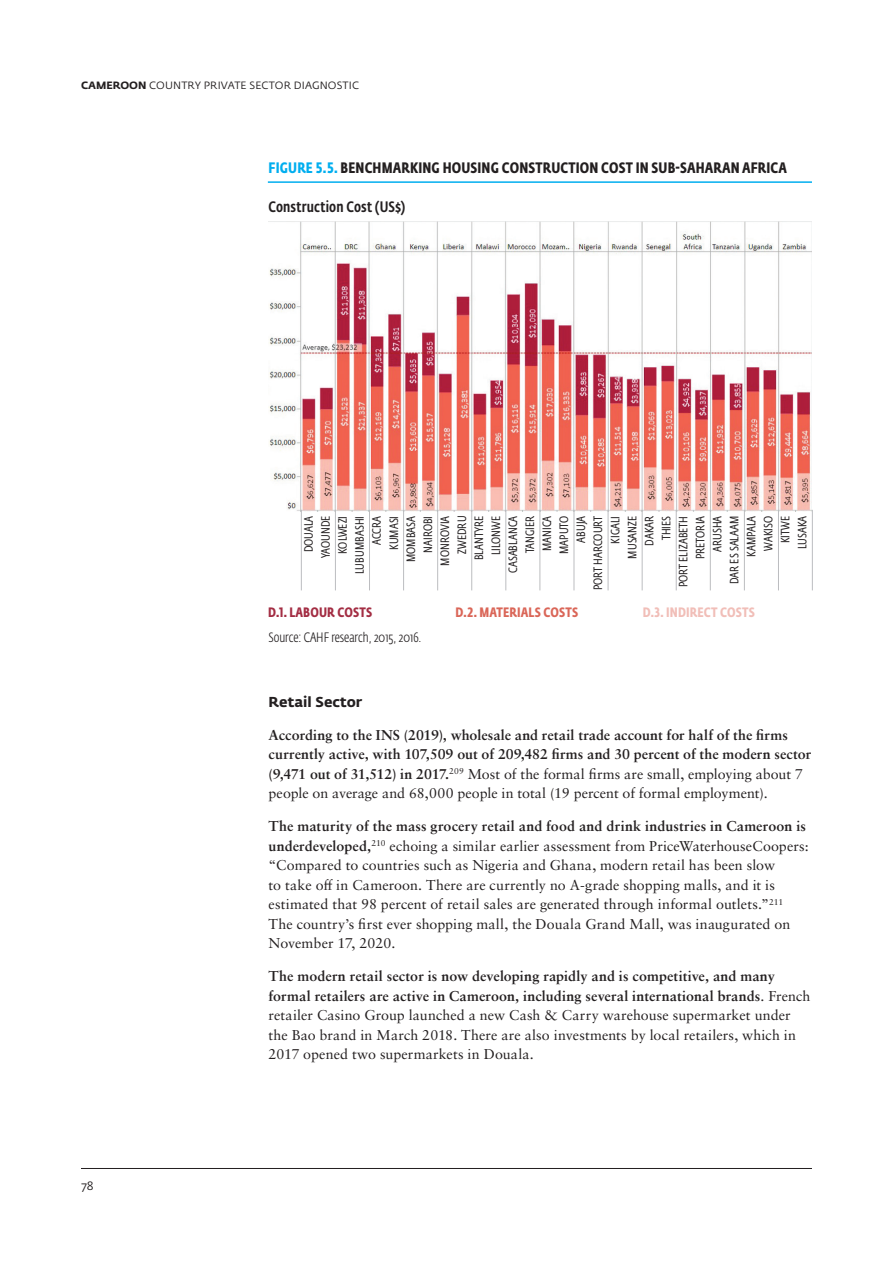
<style>
.page{position:relative;width:893px;height:1263px;background:#fff}
.page>*{position:absolute;margin:0;border:0;box-sizing:border-box;transform-origin:0 0}
.Figure__chart__table{font:700 15px "Fedra Sans Cond Std";letter-spacing:.01em;color:#231f20}
.figure_sub_header-li{font:500 15px "Fedra Sans Cond Std";letter-spacing:.01em;color:#231f20}
.Gen_Body{font:14.25px/19.5px "Sabon LT Pro";letter-spacing:.005em;color:#231f20}
.Gen_Body-2{font:700 14.25px/19.5px "Sabon LT Pro";color:#231f20}
.S_Sub{font:700 14.25px "Fedra Sans Std";color:#231f20}
.Source-W_line{font:300 13.5px "Fedra Sans Cond Std";color:#231f20}
.Legend{font:700 13.5px "Fedra Sans Cond Std";letter-spacing:.01em;color:#da6658}
.Legend-2{font:700 13.5px "Fedra Sans Cond Std";letter-spacing:.01em;color:#f1beb8}
.Legend-3{font:700 13.5px "Fedra Sans Cond Std";letter-spacing:.01em;color:#a32d43}
.graph_chart_X___Y_te{font:12px "Fedra Sans Cond Std";letter-spacing:.01em;color:#231f20}
.t1{font:12px "Fedra Sans Std";color:#231f20}
.t2{font:10.5px "Fedra Sans Std";letter-spacing:.01em;color:#231f20}
.s1{font-weight:700}
.s2{color:#00aeef}
.s3{font-weight:400}
</style>
<div class="page">
<hr style="left:81px;top:1168px;width:731px;height:1px;background:#231f20">
<hr style="left:268px;top:181px;width:544px;height:2px;background:#00aeef">
<img style="left:269px;top:222px;width:543px;height:290px">
<hr style="left:301px;top:510px;width:1px;height:80px;background:#bcbdc0">
<hr style="left:335px;top:510px;width:1px;height:80px;background:#bcbdc0">
<hr style="left:369px;top:510px;width:1px;height:80px;background:#bcbdc0">
<hr style="left:403px;top:510px;width:1px;height:80px;background:#bcbdc0">
<hr style="left:437px;top:510px;width:1px;height:80px;background:#bcbdc0">
<hr style="left:471px;top:510px;width:1px;height:80px;background:#bcbdc0">
<hr style="left:505px;top:510px;width:1px;height:80px;background:#bcbdc0">
<hr style="left:539px;top:510px;width:1px;height:80px;background:#bcbdc0">
<hr style="left:574px;top:510px;width:1px;height:80px;background:#bcbdc0">
<hr style="left:608px;top:510px;width:1px;height:80px;background:#bcbdc0">
<hr style="left:642px;top:510px;width:1px;height:80px;background:#bcbdc0">
<hr style="left:676px;top:510px;width:1px;height:80px;background:#bcbdc0">
<hr style="left:710px;top:510px;width:1px;height:80px;background:#bcbdc0">
<hr style="left:744px;top:510px;width:1px;height:80px;background:#bcbdc0">
<hr style="left:778px;top:510px;width:1px;height:80px;background:#bcbdc0">
<hr style="left:812px;top:510px;width:1px;height:80px;background:#bcbdc0">
<p class="t2" style="left:81px;top:79px;width:280px"><span class="s1">CAMEROON</span> COUNTRY PRIVATE SECTOR DIAGNOSTIC</p>
<p class="Figure__chart__table" style="left:269px;top:159px;width:520px"><span class="s2">FIGURE 5.5.</span> BENCHMARKING HOUSING CONSTRUCTION COST IN SUB-SAHARAN AFRICA</p>
<p class="figure_sub_header-li" style="left:268px;top:197px;width:138px">Construction Cost (US$)</p>
<p class="graph_chart_X___Y_te" style="left:302px;top:552px;width:38px;rotate:-90deg">DOUALA</p>
<p class="graph_chart_X___Y_te" style="left:319px;top:558px;width:44px;rotate:-90deg">YAOUNDE</p>
<p class="graph_chart_X___Y_te" style="left:336px;top:554px;width:40px;rotate:-90deg">KOLWEZI</p>
<p class="graph_chart_X___Y_te" style="left:353px;top:574px;width:60px;rotate:-90deg">LUBUMBASHI</p>
<p class="graph_chart_X___Y_te" style="left:370px;top:545px;width:31px;rotate:-90deg">ACCRA</p>
<p class="graph_chart_X___Y_te" style="left:387px;top:550px;width:36px;rotate:-90deg">KUMASI</p>
<p class="graph_chart_X___Y_te" style="left:404px;top:562px;width:48px;rotate:-90deg">MOMBASA</p>
<p class="graph_chart_X___Y_te" style="left:421px;top:553px;width:39px;rotate:-90deg">NAIROBI</p>
<p class="graph_chart_X___Y_te" style="left:438px;top:566px;width:51px;rotate:-90deg">MONROVIA</p>
<p class="graph_chart_X___Y_te" style="left:455px;top:554px;width:40px;rotate:-90deg">ZWEDRU</p>
<p class="graph_chart_X___Y_te" style="left:472px;top:560px;width:46px;rotate:-90deg">BLANTYRE</p>
<p class="graph_chart_X___Y_te" style="left:489px;top:555px;width:41px;rotate:-90deg">LILONWE</p>
<p class="graph_chart_X___Y_te" style="left:506px;top:573px;width:59px;rotate:-90deg">CASABLANCA</p>
<p class="graph_chart_X___Y_te" style="left:523px;top:553px;width:39px;rotate:-90deg">TANGIER</p>
<p class="graph_chart_X___Y_te" style="left:540px;top:551px;width:37px;rotate:-90deg">MANICA</p>
<p class="graph_chart_X___Y_te" style="left:557px;top:554px;width:40px;rotate:-90deg">MAPUTO</p>
<p class="graph_chart_X___Y_te" style="left:574px;top:543px;width:29px;rotate:-90deg">ABUJA</p>
<p class="graph_chart_X___Y_te" style="left:591px;top:590px;width:76px;rotate:-90deg">PORT HARCOURT</p>
<p class="graph_chart_X___Y_te" style="left:608px;top:544px;width:29px;rotate:-90deg">KIGALI</p>
<p class="graph_chart_X___Y_te" style="left:625px;top:558px;width:44px;rotate:-90deg">MUSANZE</p>
<p class="graph_chart_X___Y_te" style="left:642px;top:546px;width:31px;rotate:-90deg">DAKAR</p>
<p class="graph_chart_X___Y_te" style="left:659px;top:540px;width:26px;rotate:-90deg">THIES</p>
<p class="graph_chart_X___Y_te" style="left:676px;top:587px;width:73px;rotate:-90deg">PORT ELIZABETH</p>
<p class="graph_chart_X___Y_te" style="left:693px;top:559px;width:45px;rotate:-90deg">PRETORIA</p>
<p class="graph_chart_X___Y_te" style="left:710px;top:552px;width:38px;rotate:-90deg">ARUSHA</p>
<p class="graph_chart_X___Y_te" style="left:727px;top:584px;width:70px;rotate:-90deg">DAR ES SALAAM</p>
<p class="graph_chart_X___Y_te" style="left:744px;top:556px;width:42px;rotate:-90deg">KAMPALA</p>
<p class="graph_chart_X___Y_te" style="left:761px;top:550px;width:36px;rotate:-90deg">WAKISO</p>
<p class="graph_chart_X___Y_te" style="left:778px;top:543px;width:29px;rotate:-90deg">KITWE</p>
<p class="graph_chart_X___Y_te" style="left:795px;top:549px;width:35px;rotate:-90deg">LUSAKA</p>
<p class="Legend-3" style="left:268px;top:604px;width:105px">D.1. LABOUR COSTS</p>
<p class="Legend" style="left:455px;top:604px;width:124px">D.2. MATERIALS COSTS</p>
<p class="Legend-2" style="left:643px;top:604px;width:114px">D.3. INDIRECT COSTS</p>
<p class="Source-W_line" style="left:268px;top:630px;width:154px">Source: CAHF research, 2015, 2016.</p>
<p class="t1" style="left:81px;top:1179px;width:14px">78</p>
<p class="S_Sub" style="left:268px;top:693px;width:95px">Retail Sector</p>
<p class="Gen_Body-2" style="left:268px;top:725px;width:544px">According to the INS (2019), wholesale and retail trade account for half of the firms currently active, with 107,509 out of 209,482 firms and 30 percent of the modern sector (9,471 out of 31,512) in 2017.<sup>209</sup> <span class="s3">Most of the formal firms are small, employing about 7 people on average and 68,000 people in total (19 percent of formal employment).</span></p>
<p class="Gen_Body" style="left:268px;top:816px;width:542px"><span class="s1">The maturity of the mass grocery retail and food and drink industries in Cameroon is underdeveloped,</span><sup>210</sup> echoing a similar earlier assessment from PriceWaterhouseCoopers: “Compared to countries such as Nigeria and Ghana, modern retail has been slow<br>to take off in Cameroon. There are currently no A-grade shopping malls, and it is estimated that 98 percent of retail sales are generated through informal outlets.”<sup>211<br></sup>The country’s first ever shopping mall, the Douala Grand Mall, was inaugurated on November 17, 2020.</p>
<p class="Gen_Body" style="left:268px;top:966px;width:543px"><span class="s1">The modern retail sector is now developing rapidly and is competitive, and many formal retailers are active in Cameroon, including several international brands</span>. French retailer Casino Group launched a new Cash &amp; Carry warehouse supermarket under the Bao brand in March 2018. There are also investments by local retailers, which in 2017 opened two supermarkets in Douala.</p>
</div>
